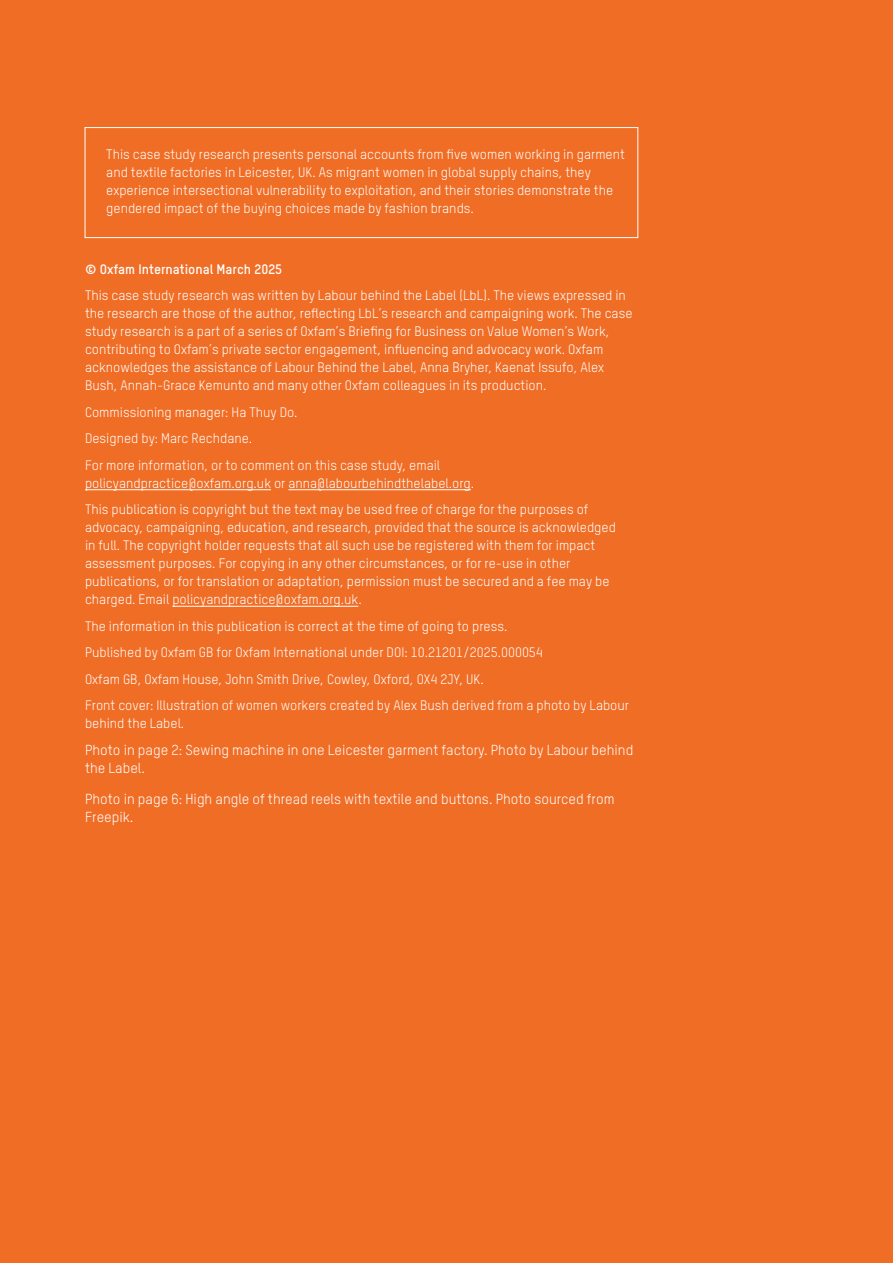
<style>
.page{position:relative;width:893px;height:1263px;background:#f06d25}
.page>*{position:absolute;margin:0;border:0;box-sizing:border-box;transform-origin:0 0}
.t1{font:14.25px/18px "Oxfam TSTARPRO";color:#fff}
.t2{font:13.5px/18px "Oxfam TSTARPRO";color:#fff}
.t3{font:700 13.5px "Oxfam TSTARPRO";color:#fff}
</style>
<div class="page">
<div style="left:85px;top:127px;width:553px;height:111px;border:1px solid #fff"></div>
<hr style="left:85px;top:489px;width:186px;height:1px;background:#fff">
<hr style="left:288px;top:489px;width:183px;height:1px;background:#fff">
<hr style="left:172px;top:606px;width:186px;height:1px;background:#fff">
<p class="t2" style="left:106px;top:144px;width:520px">This case study research presents personal accounts from five women working in garment and textile factories in Leicester, UK. As migrant women in global supply chains, they experience intersectional vulnerability to exploitation, and their stories demonstrate the gendered impact of the buying choices made by fashion brands.</p>
<p class="t3" style="left:85px;top:259px;width:199px">© Oxfam International March 2025</p>
<p class="t2" style="left:85px;top:285px;width:549px">This case study research was written by Labour behind the Label (LbL). The views expressed in the research are those of the author, reflecting LbL’s research and campaigning work. The case study research is a part of a series of Oxfam’s Briefing for Business on Value Women’s Work, contributing to Oxfam’s private sector engagement, influencing and advocacy work. Oxfam acknowledges the assistance of Labour Behind the Label, Anna Bryher, Kaenat Issufo, Alex Bush, Annah-Grace Kemunto and many other Oxfam colleagues in its production.</p>
<p class="t2" style="left:85px;top:398px;width:357px;line-height:26.5px">Commissioning manager: Ha Thuy Do.<br>Designed by: Marc Rechdane.<br>For more information, or to comment on this case study, email</p>
<p class="t2" style="left:85px;top:469px;width:505px;line-height:26.5px">policyandpractice@oxfam.org.uk or anna@labourbehindthelabel.org.<br>This publication is copyright but the text may be used free of charge for the purposes of</p>
<p class="t2" style="left:85px;top:517px;width:532px">advocacy, campaigning, education, and research, provided that the source is acknowledged in full. The copyright holder requests that all such use be registered with them for impact assessment purposes. For copying in any other circumstances, or for re-use in other publications, or for translation or adaptation, permission must be secured and a fee may be charged. Email policyandpractice@oxfam.org.uk.</p>
<p class="t2" style="left:85px;top:612px;width:546px;line-height:26.5px">The information in this publication is correct at the time of going to press.<br>Published by Oxfam GB for Oxfam International under DOI: 10.21201/2025.000054<br>Oxfam GB, Oxfam House, John Smith Drive, Cowley, Oxford, OX4 2JY, UK.<br>Front cover: Illustration of women workers created by Alex Bush derived from a photo by Labour</p>
<p class="t2" style="left:85px;top:713px;width:101px">behind the Label.</p>
<p class="t1" style="left:85px;top:740px;width:550px">Photo in page 2: Sewing machine in one Leicester garment factory. Photo by Labour behind the Label.</p>
<p class="t1" style="left:85px;top:788px;width:531px">Photo in page 6: High angle of thread reels with textile and buttons. Photo sourced from<br>Freepik.</p>
</div>
